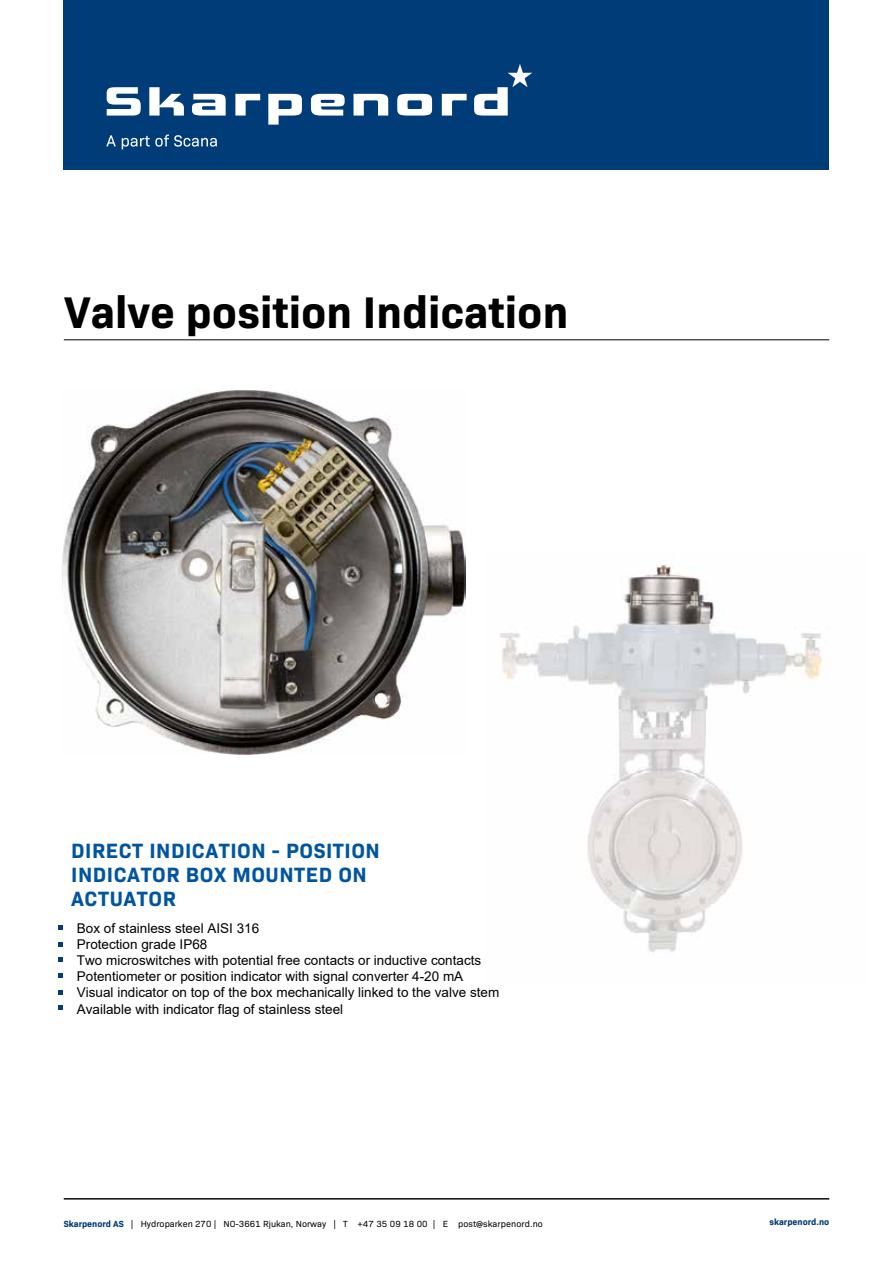
<style>
.page{position:relative;width:893px;height:1263px;background:#fff}
.page>*{position:absolute;margin:0;border:0;box-sizing:border-box;transform-origin:0 0}
.t1{font:700 45px "Bio Sans";color:#000}
.t2{font:700 21px/23.9px "Bio Sans";letter-spacing:.025em;color:#0055a0}
.t3{font:13.5px/16.2px "Arial";color:#000}
.t4{font:9px "Bio Sans";color:#000}
.t5{font:700 9px "Bio Sans";color:#003c77}
.s1{font-weight:700;color:#003c77}
</style>
<div class="page">
<div style="left:64px;top:0;width:765px;height:170px;background:#003c77"></div>
<svg style="left:149px;top:87px;width:35px;height:29px"></svg>
<svg style="left:235px;top:94px;width:25px;height:22px"></svg>
<svg style="left:107px;top:87px;width:34px;height:29px"></svg>
<svg style="left:192px;top:94px;width:34px;height:22px"></svg>
<svg style="left:353px;top:94px;width:35px;height:22px"></svg>
<svg style="left:442px;top:94px;width:25px;height:22px"></svg>
<svg style="left:268px;top:94px;width:34px;height:31px"></svg>
<svg style="left:397px;top:94px;width:35px;height:22px"></svg>
<svg style="left:311px;top:94px;width:34px;height:22px"></svg>
<svg style="left:474px;top:64px;width:58px;height:52px"></svg>
<svg style="left:106px;top:135px;width:10px;height:11px"></svg>
<svg style="left:122px;top:135px;width:95px;height:14px"></svg>
<hr style="left:64px;top:339px;width:765px;height:1px;background:#000">
<hr style="left:64px;top:1198px;width:765px;height:1px;background:#000">
<svg style="left:58px;top:926px;width:4px;height:4px"></svg>
<svg style="left:58px;top:942px;width:4px;height:4px"></svg>
<svg style="left:58px;top:957px;width:4px;height:4px"></svg>
<svg style="left:58px;top:973px;width:5px;height:5px"></svg>
<svg style="left:58px;top:990px;width:5px;height:4px"></svg>
<svg style="left:58px;top:1005px;width:5px;height:4px"></svg>
<img style="left:62px;top:390px;width:403px;height:365px">
<img style="left:500px;top:564px;width:327px;height:389px">
<h1 class="t1" style="left:64px;top:277px;width:506px">Valve position Indication</h1>
<h2 class="t2" style="left:71px;top:837px;width:310px">DIRECT INDICATION - POSITION<br>INDICATOR BOX MOUNTED ON<br>ACTUATOR</h2>
<p class="t3" style="left:77px;top:919px;width:424px">Box of stainless steel AISI 316<br>Protection grade IP68<br>Two microswitches with potential free contacts or inductive contacts Potentiometer or position indicator with signal converter 4-20 mA Visual indicator on top of the box mechanically linked to the valve stem Available with indicator flag of stainless steel</p>
<p class="t4" style="left:64px;top:1217px;width:481px"><span class="s1">Skarpenord AS</span> | Hydroparken 270 | NO-3661 Rjukan, Norway | T +47 35 09 18 00 | E post@skarpenord.no</p>
<p class="t5" style="left:770px;top:1215px;width:61px">skarpenord.no</p>
</div>
